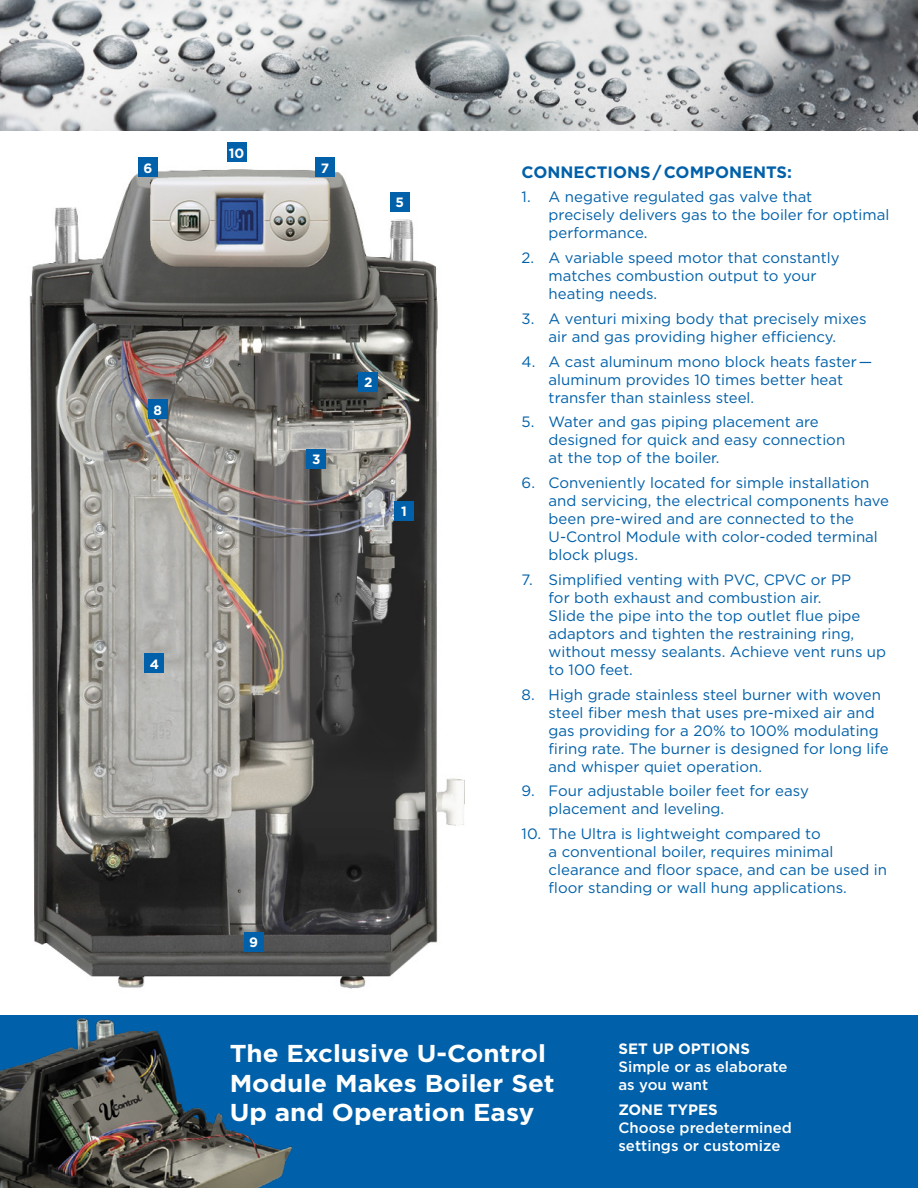
<style>
.page{position:relative;width:918px;height:1188px;background:#fff}
.page>*{position:absolute;margin:0;border:0;box-sizing:border-box;transform-origin:0 0}
.t1{font:700 24.45px/29.2px "Gotham";color:#fff;scale:1.07 1}
.t2{font:700 16.5px "Gotham";color:#0060a9}
.t3{font:15px/18px "Gotham";color:#0060a9}
.t4{font:500 15px/18px "Gotham";color:#fff}
.t5{font:700 15px "Gotham";color:#fff}
.t6{font:700 13.5px "Gotham";color:#fff}
</style>
<div class="page">
<div style="left:0;top:1015px;width:918px;height:173px;background:#0060a9"></div>
<img style="left:0;top:0;width:918px;height:131px">
<img style="left:29px;top:142px;width:436px;height:847px">
<div style="left:359px;top:372px;width:19px;height:20px;background:#0060a9"></div>
<div style="left:244px;top:932px;width:20px;height:19px;background:#0060a9"></div>
<div style="left:145px;top:653px;width:19px;height:20px;background:#0060a9"></div>
<div style="left:394px;top:501px;width:20px;height:20px;background:#0060a9"></div>
<div style="left:307px;top:449px;width:19px;height:20px;background:#0060a9"></div>
<div style="left:148px;top:400px;width:19px;height:19px;background:#0060a9"></div>
<div style="left:227px;top:143px;width:19px;height:19px;background:#0060a9"></div>
<div style="left:315px;top:158px;width:20px;height:19px;background:#0060a9"></div>
<div style="left:390px;top:192px;width:19px;height:20px;background:#0060a9"></div>
<div style="left:138px;top:158px;width:20px;height:19px;background:#0060a9"></div>
<img style="left:0;top:1018px;width:293px;height:170px">
<p class="t6" style="left:143px;top:159px;width:10px">6</p>
<p class="t6" style="left:153px;top:401px;width:10px">8</p>
<p class="t6" style="left:150px;top:655px;width:11px">4</p>
<p class="t6" style="left:229px;top:144px;width:17px">10</p>
<p class="t6" style="left:321px;top:159px;width:10px">7</p>
<p class="t6" style="left:395px;top:194px;width:10px">5</p>
<p class="t6" style="left:312px;top:451px;width:10px">3</p>
<p class="t6" style="left:364px;top:373px;width:10px">2</p>
<p class="t6" style="left:401px;top:503px;width:7px">1</p>
<p class="t6" style="left:249px;top:933px;width:10px">9</p>
<p class="t2" style="left:522px;top:161px;width:272px">CONNECTIONS / COMPONENTS:</p>
<p class="t3" style="left:549px;top:188px;width:342px;text-indent:-27px">1. A negative regulated gas valve that<br>precisely delivers gas to the boiler for optimal performance.</p>
<p class="t3" style="left:549px;top:249px;width:293px;text-indent:-27px">2. A variable speed motor that constantly matches combustion output to your heating needs.</p>
<p class="t3" style="left:522px;top:309px;width:346px;text-align:center">3. A venturi mixing body that precisely mixes air and gas providing higher efficiency.</p>
<p class="t3" style="left:549px;top:352px;width:325px;text-indent:-27px">4. A cast aluminum mono block heats faster — aluminum provides 10 times better heat transfer than stainless steel.</p>
<p class="t3" style="left:549px;top:413px;width:298px;text-indent:-27px">5. Water and gas piping placement are designed for quick and easy connection at the top of the boiler.</p>
<p class="t3" style="left:549px;top:474px;width:342px;text-indent:-27px">6. Conveniently located for simple installation and servicing, the electrical components have been pre-wired and are connected to the U-Control Module with color-coded terminal block plugs.</p>
<p class="t3" style="left:549px;top:570px;width:339px;text-indent:-27px">7. Simplified venting with PVC, CPVC or PP<br>for both exhaust and combustion air.<br>Slide the pipe into the top outlet flue pipe adaptors and tighten the restraining ring, without messy sealants. Achieve vent runs up to 100 feet.</p>
<p class="t3" style="left:549px;top:685px;width:342px;text-indent:-27px">8. High grade stainless steel burner with woven steel fiber mesh that uses pre-mixed air and gas providing for a 20% to 100% modulating firing rate. The burner is designed for long life and whisper quiet operation.</p>
<p class="t3" style="left:549px;top:782px;width:262px;text-indent:-27px">9. Four adjustable boiler feet for easy placement and leveling.</p>
<p class="t3" style="left:549px;top:825px;width:340px;text-indent:-27px">10. The Ultra is lightweight compared to<br>a conventional boiler, requires minimal clearance and floor space, and can be used in floor standing or wall hung applications.</p>
<h1 class="t1" style="left:230px;top:1039px;width:305px">The Exclusive U-Control<br>Module Makes Boiler Set<br>Up and Operation Easy</h1>
<p class="t5" style="left:618px;top:1039px;width:133px">SET UP OPTIONS</p>
<p class="t4" style="left:618px;top:1058px;width:171px">Simple or as elaborate as you want</p>
<p class="t5" style="left:618px;top:1100px;width:101px">ZONE TYPES</p>
<p class="t4" style="left:618px;top:1119px;width:175px">Choose predetermined settings or customize</p>
</div>
